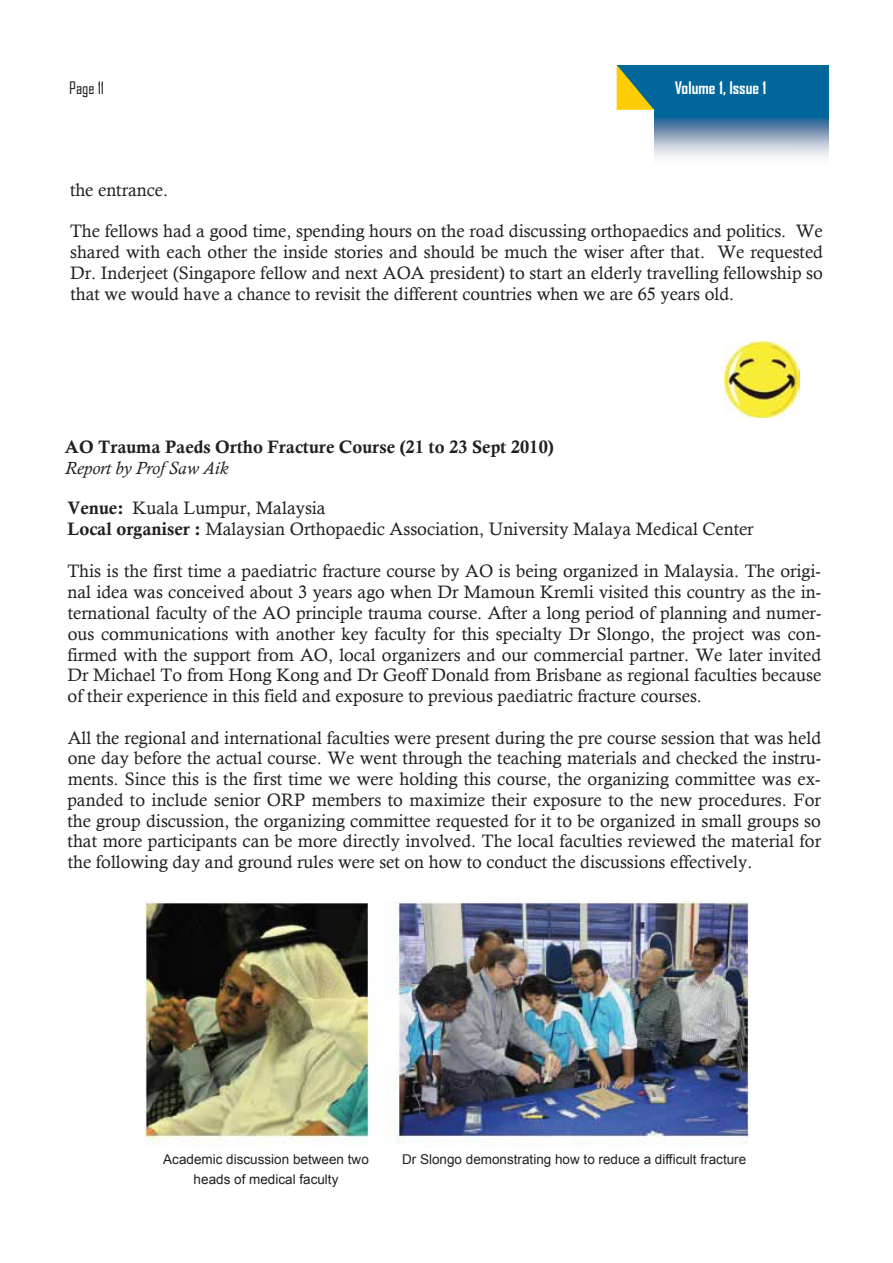
<style>
.page{position:relative;width:893px;height:1263px;background:#fff}
.page>*{position:absolute;margin:0;border:0;box-sizing:border-box;transform-origin:0 0}
.t1{font:18px/20.9px "Calisto";color:#231f20;text-align:justify}
.t2{font:18px "Calis MT Bol";color:#231f20}
.t3{font:italic 18px "Calisto";color:#231f20}
.t4{font:700 16.5px "Agency FB";color:#fff}
.t5{font:16.5px "Agency FB";letter-spacing:-.005em;color:#231f20}
.t6{font:13.5px "Arial";color:#231f20}
.s1{font-family:"Calis MT Bol"}
</style>
<div class="page">
<svg style="left:654px;top:117px;width:174px;height:41px;background:#94adc5"></svg>
<div style="left:617px;top:65px;width:211px;height:52px;background:#01679a"></div>
<div style="left:617px;top:110px;width:37px;height:58px;background:#fff"></div>
<svg style="left:617px;top:65px;width:37px;height:45px"></svg>
<img style="left:724px;top:342px;width:75px;height:75px">
<img style="left:145px;top:902px;width:603px;height:246px">
<p class="t5" style="left:69px;top:77px;width:37px">Page 11</p>
<p class="t4" style="left:675px;top:78px;width:93px">Volume 1, Issue 1</p>
<p class="t1" style="left:70px;top:179px;width:100px">the entrance.</p>
<p class="t1" style="left:70px;top:220px;width:754px">The fellows had a good time, spending hours on the road discussing orthopaedics and politics. We shared with each other the inside stories and should be much the wiser after that. We requested Dr. Inderjeet (Singapore fellow and next AOA president) to start an elderly travelling fellowship so that we would have a chance to revisit the different countries when we are 65 years old.</p>
<p class="t2" style="left:65px;top:436px;width:490px">AO Trauma Paeds Ortho Fracture Course (21 to 23 Sept 2010)</p>
<p class="t3" style="left:65px;top:457px;width:165px">Report by Prof Saw Aik</p>
<p class="t1" style="left:67px;top:497px;width:688px;line-height:21.3px"><span class="s1">Venue:</span> Kuala Lumpur, Malaysia<br><span class="s1">Local organiser :</span> Malaysian Orthopaedic Association, University Malaya Medical Center</p>
<p class="t1" style="left:67px;top:561px;width:755px">This is the first time a paediatric fracture course by AO is being organized in Malaysia. The origi&shy;nal idea was conceived about 3 years ago when Dr Mamoun Kremli visited this country as the in&shy;ternational faculty of the AO principle trauma course. After a long period of planning and numer&shy;ous communications with another key faculty for this specialty Dr Slongo, the project was con&shy;firmed with the support from AO, local organizers and our commercial partner. We later invited Dr Michael To from Hong Kong and Dr Geoff Donald from Brisbane as regional faculties because of their experience in this field and exposure to previous paediatric fracture courses.</p>
<p class="t1" style="left:67px;top:727px;width:755px">All the regional and international faculties were present during the pre course session that was held one day before the actual course. We went through the teaching materials and checked the instru&shy;ments. Since this is the first time we were holding this course, the organizing committee was ex&shy;panded to include senior ORP members to maximize their exposure to the new procedures. For the group discussion, the organizing committee requested for it to be organized in small groups so that more participants can be more directly involved. The local faculties reviewed the material for the following day and ground rules were set on how to conduct the discussions effectively.</p>
<p class="t6" style="left:163px;top:1151px;width:207px">Academic discussion between two</p>
<p class="t6" style="left:402px;top:1151px;width:346px">Dr Slongo demonstrating how to reduce a difficult fracture</p>
<p class="t6" style="left:194px;top:1170px;width:146px">heads of medical faculty</p>
</div>
